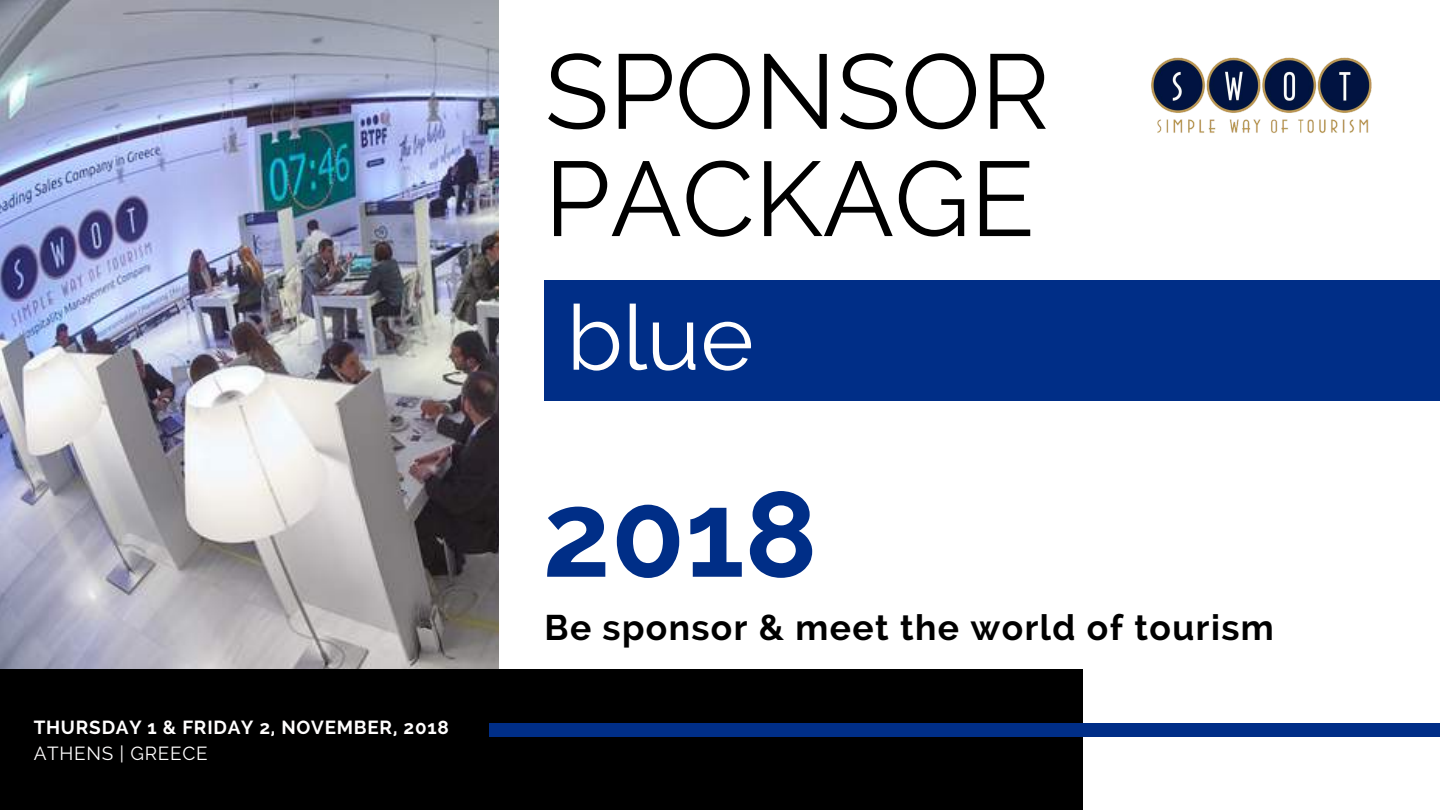
<style>
.page{position:relative;width:1440px;height:810px;background:#fff}
.page>*{position:absolute;margin:0;border:0;box-sizing:border-box;transform-origin:0 0}
.t1{font:700 120.8px "Raleway";color:#002e87}
.t2{font:105.7px/107.2px "Raleway";color:#000}
.t3{font:90.6px "Raleway";color:#fffefe}
.t4{font:700 35.5px "Raleway";letter-spacing:.04em;color:#000}
.t5{font:700 18.9px "Raleway";letter-spacing:.04em;color:#fffefe}
.t6{font:18.9px "Raleway";letter-spacing:.04em;color:#fffefe}
</style>
<div class="page">
<img style="left:0;top:0;width:499px;height:669px">
<div style="left:0;top:669px;width:1083px;height:141px;background:#000"></div>
<div style="left:545px;top:280px;width:895px;height:121px;background:#002e87"></div>
<div style="left:489px;top:723px;width:951px;height:13px;background:#002e87"></div>
<img style="left:1151px;top:57px;width:221px;height:76px">
<p class="t5" style="left:34px;top:716px;width:417px">THURSDAY 1 &amp; FRIDAY 2, NOVEMBER, 2018</p>
<p class="t6" style="left:34px;top:742px;width:176px">ATHENS | GREECE</p>
<h2 class="t2" style="left:544px;top:38px;width:508px">SPONSOR<br>PACKAGE</h2>
<h3 class="t3" style="left:567px;top:285px;width:188px">blue</h3>
<h1 class="t1" style="left:542px;top:463px;width:277px">2018</h1>
<p class="t4" style="left:544px;top:606px;width:731px">Be sponsor &amp; meet the world of tourism</p>
</div>
